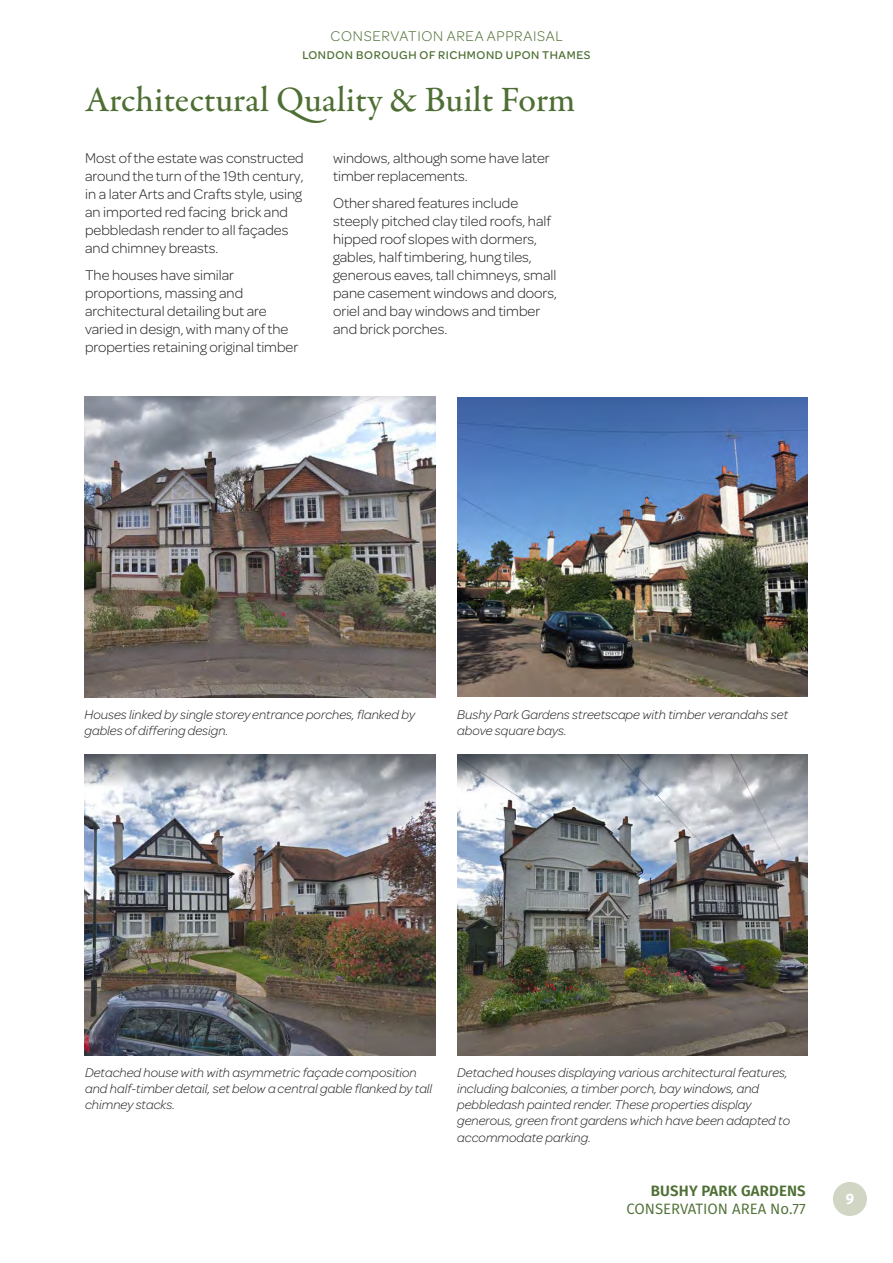
<style>
.page{position:relative;width:893px;height:1263px;background:#fff}
.page>*{position:absolute;margin:0;border:0;box-sizing:border-box;transform-origin:0 0}
.t1{font:500 36px "Garamond Premr Pro";color:#4e6f33}
.P1{font:300 15px/18px "Omnes";color:#231f20}
.t2{font:300 15px "Omnes";letter-spacing:.05em;color:#4e6f33}
.t3{font:15px "Fira Sans";color:#4e6f33}
.t4{font:600 15px "Fira Sans";letter-spacing:.01em;color:#4e6f33}
.t5{font:700 15px "Fira Sans";color:#fff}
.P1_Caption{font:italic 300 13.5px/16.2px "Omnes";color:#231f20}
.t6{font:500 12px "Omnes";letter-spacing:.05em;color:#4e6f33}
</style>
<div class="page">
<div style="left:833px;top:1182px;width:34px;height:34px;background:#d0d5c4;border-radius:50%"></div>
<img style="left:457px;top:755px;width:351px;height:300px">
<img style="left:84px;top:397px;width:351px;height:300px">
<img style="left:84px;top:755px;width:351px;height:300px">
<img style="left:457px;top:398px;width:351px;height:299px">
<p class="t2" style="left:330px;top:26px;width:234px">CONSERVATION AREA APPRAISAL</p>
<p class="t6" style="left:302px;top:46px;width:290px">LONDON BOROUGH OF RICHMOND UPON THAMES</p>
<h1 class="t1" style="left:85px;top:78px;width:492px">Architectural Quality &amp; Built Form</h1>
<p class="P1" style="left:85px;top:148px;width:220px">Most of the estate was constructed around the turn of the 19th century, in a later Arts and Crafts style, using an imported red facing brick and pebbledash render to all façades and chimney breasts.</p>
<p class="P1" style="left:85px;top:265px;width:215px">The houses have similar proportions, massing and architectural detailing but are varied in design, with many of the properties retaining original timber</p>
<p class="P1" style="left:333px;top:148px;width:218px">windows, although some have later timber replacements.</p>
<p class="P1" style="left:333px;top:193px;width:225px">Other shared features include steeply pitched clay tiled roofs, half hipped roof slopes with dormers, gables, half timbering, hung tiles, generous eaves, tall chimneys, small pane casement windows and doors, oriel and bay windows and timber and brick porches.</p>
<p class="P1_Caption" style="left:84px;top:706px;width:332px">Houses linked by single storey entrance porches, flanked by gables of differing design.</p>
<p class="P1_Caption" style="left:457px;top:706px;width:332px">Bushy Park Gardens streetscape with timber verandahs set above square bays.</p>
<p class="P1_Caption" style="left:85px;top:1063px;width:349px">Detached house with with asymmetric façade composition and half-timber detail, set below a central gable flanked by tall chimney stacks.</p>
<p class="P1_Caption" style="left:457px;top:1063px;width:334px">Detached houses displaying various architectural features, including balconies, a timber porch, bay windows, and pebbledash painted render. These properties display generous, green front gardens which have been adapted to accommodate parking.</p>
<p class="t4" style="left:651px;top:1180px;width:156px">BUSHY PARK GARDENS</p>
<p class="t3" style="left:626px;top:1198px;width:181px">CONSERVATION AREA No.77</p>
<p class="t5" style="left:846px;top:1188px;width:10px">9</p>
</div>
